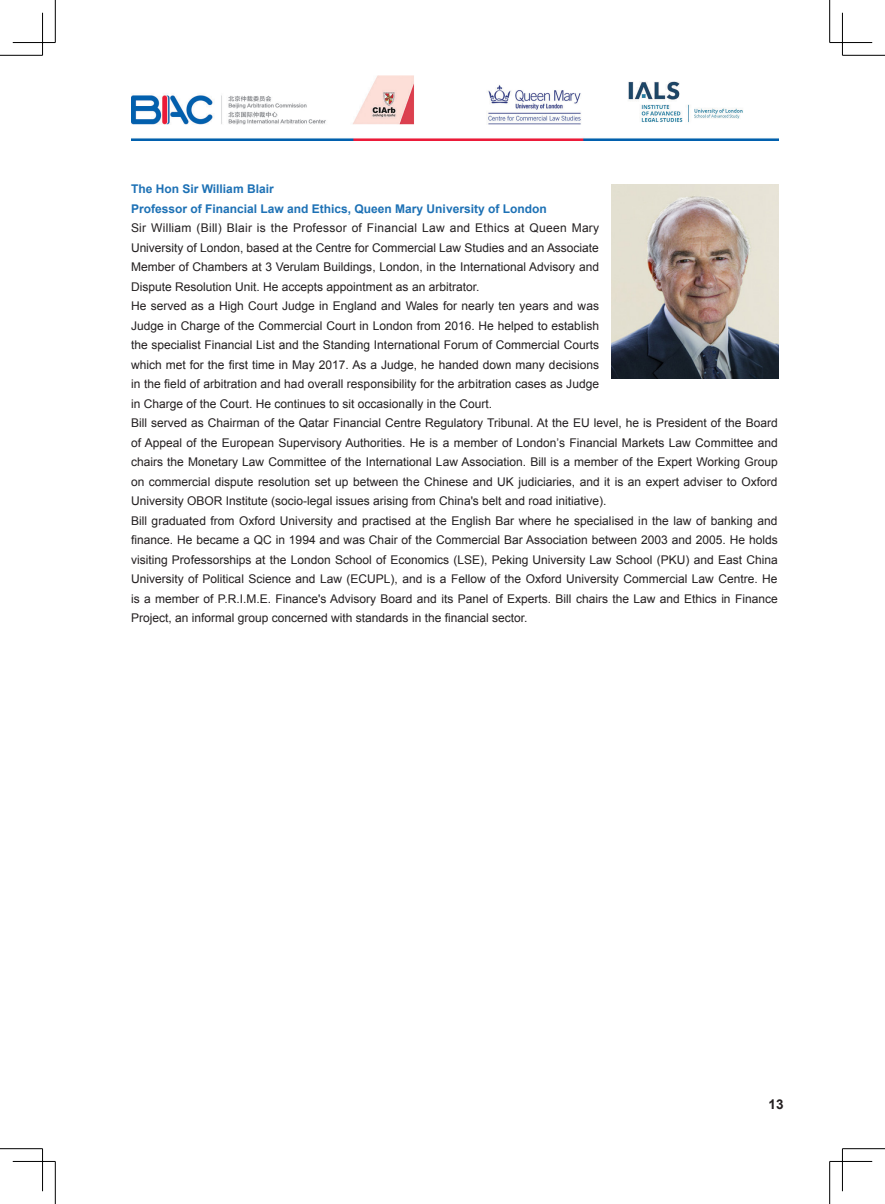
<style>
.page{position:relative;width:885px;height:1204px;background:#fff}
.page>*{position:absolute;margin:0;border:0;box-sizing:border-box;transform-origin:0 0}
.t1{font:700 13.5px "Arial";color:#231f20}
.t2{font:12px/19.5px "Arial";color:#231f20}
.t3{font:700 12px/19.5px "Arial";color:#1d71b5}
</style>
<div class="page">
<img style="left:132px;top:75px;width:646px;height:65px">
<img style="left:611px;top:184px;width:167px;height:194px">
<hr style="left:0;top:55px;width:43px;height:1px;background:#000">
<hr style="left:842px;top:55px;width:42px;height:1px;background:#000">
<hr style="left:0;top:1148px;width:43px;height:1px;background:#000">
<hr style="left:842px;top:1148px;width:42px;height:1px;background:#000">
<hr style="left:55px;top:0;width:1px;height:43px;background:#000">
<hr style="left:55px;top:1161px;width:1px;height:42px;background:#000">
<hr style="left:829px;top:0;width:1px;height:43px;background:#000">
<hr style="left:829px;top:1161px;width:1px;height:42px;background:#000">
<hr style="left:13px;top:42px;width:42px;height:1px;background:#000">
<hr style="left:829px;top:42px;width:43px;height:1px;background:#000">
<hr style="left:13px;top:1161px;width:42px;height:1px;background:#000">
<hr style="left:829px;top:1161px;width:43px;height:1px;background:#000">
<hr style="left:42px;top:13px;width:1px;height:42px;background:#000">
<hr style="left:42px;top:1148px;width:1px;height:43px;background:#000">
<hr style="left:842px;top:13px;width:1px;height:42px;background:#000">
<hr style="left:842px;top:1148px;width:1px;height:43px;background:#000">
<p class="t3" style="left:131px;top:180px;width:417px">The Hon Sir William Blair<br>Professor of Financial Law and Ethics, Queen Mary University of London</p>
<p class="t2" style="left:131px;top:218px;width:648px">Sir William (Bill) Blair is the Professor of Financial Law and Ethics at Queen Mary<br>University of London, based at the Centre for Commercial Law Studies and an Associate<br>Member of Chambers at 3 Verulam Buildings, London, in the International Advisory and<br>Dispute Resolution Unit. He accepts appointment as an arbitrator.<br>He served as a High Court Judge in England and Wales for nearly ten years and was<br>Judge in Charge of the Commercial Court in London from 2016. He helped to establish<br>the specialist Financial List and the Standing International Forum of Commercial Courts<br>which met for the first time in May 2017. As a Judge, he handed down many decisions<br>in the field of arbitration and had overall responsibility for the arbitration cases as Judge<br>in Charge of the Court. He continues to sit occasionally in the Court.<br>Bill served as Chairman of the Qatar Financial Centre Regulatory Tribunal. At the EU level, he is President of the Board of Appeal of the European Supervisory Authorities. He is a member of London’s Financial Markets Law Committee and chairs the Monetary Law Committee of the International Law Association. Bill is a member of the Expert Working Group on commercial dispute resolution set up between the Chinese and UK judiciaries, and it is an expert adviser to Oxford University OBOR Institute (socio-legal issues arising from China's belt and road initiative).<br>Bill graduated from Oxford University and practised at the English Bar where he specialised in the law of banking and finance. He became a QC in 1994 and was Chair of the Commercial Bar Association between 2003 and 2005. He holds visiting Professorships at the London School of Economics (LSE), Peking University Law School (PKU) and East China University of Political Science and Law (ECUPL), and is a Fellow of the Oxford University Commercial Law Centre. He is a member of P.R.I.M.E. Finance's Advisory Board and its Panel of Experts. Bill chairs the Law and Ethics in Finance Project, an informal group concerned with standards in the financial sector.</p>
<p class="t1" style="left:768px;top:1094px;width:17px">13</p>
</div>
